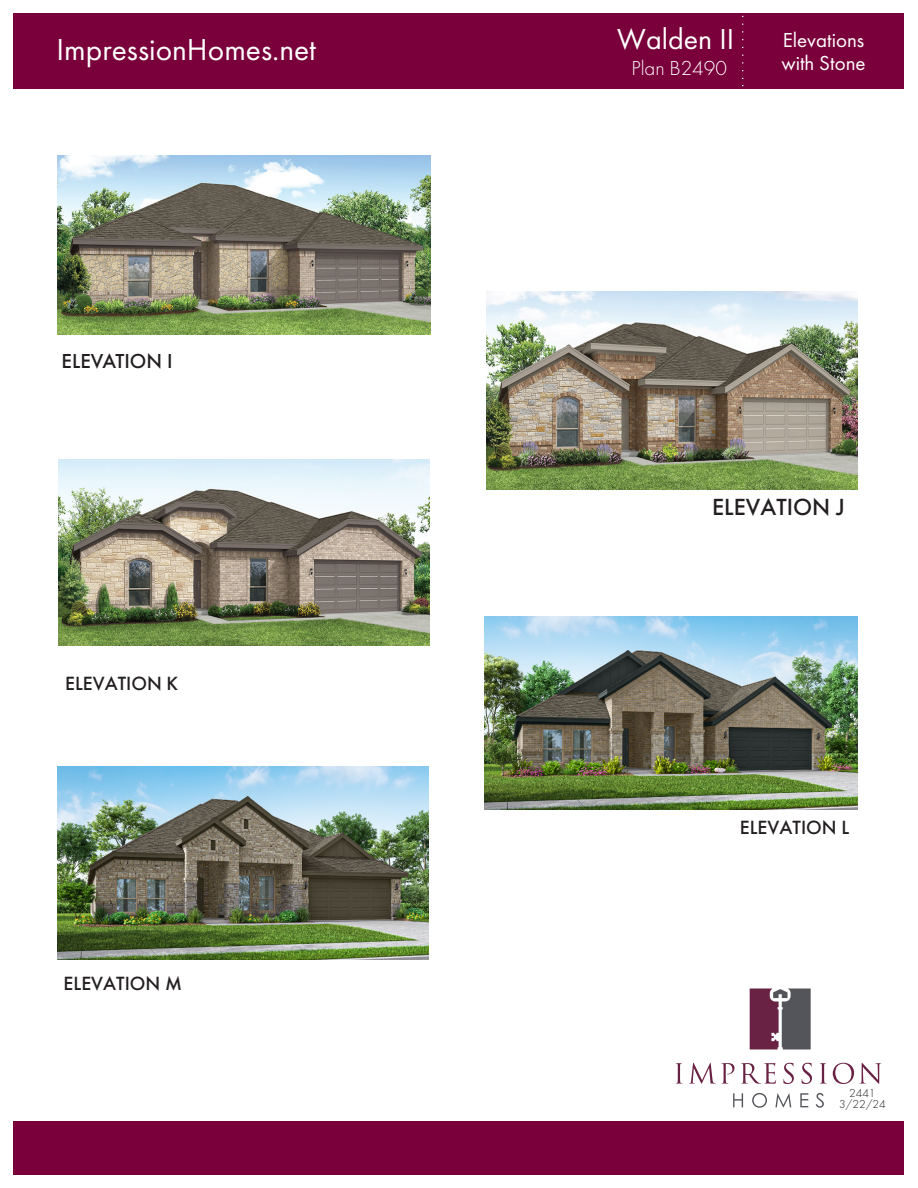
<style>
.page{position:relative;width:918px;height:1188px;background:#fff}
.page>*{position:absolute;margin:0;border:0;box-sizing:border-box;transform-origin:0 0}
.t1{font:31.5px "Futura PT";color:#fff}
.t2{font:30px "Futura PT";color:#fff}
.t3{font:500 24.3px "Futura PT";color:#231f20}
.t4{font:21px/22.5px "Futura PT";color:#fff}
.t5{font:500 21px "Futura PT";color:#231f20}
.t6{font:300 21px "Futura PT";color:#fff}
.t7{font:500 19.8px "Futura PT";color:#231f20}
.t8{font:300 12px/11.2px "Futura PT";color:#231f20;text-align:center}
</style>
<div class="page">
<div style="left:14px;top:1121px;width:890px;height:54px;background:#7a003b"></div>
<svg style="left:733px;top:1093px;width:10px;height:14px"></svg>
<svg style="left:752px;top:1093px;width:15px;height:15px"></svg>
<svg style="left:775px;top:1093px;width:16px;height:14px"></svg>
<svg style="left:800px;top:1093px;width:8px;height:14px"></svg>
<svg style="left:816px;top:1093px;width:8px;height:15px"></svg>
<svg style="left:676px;top:1063px;width:7px;height:21px"></svg>
<svg style="left:689px;top:1063px;width:45px;height:21px"></svg>
<svg style="left:741px;top:1063px;width:35px;height:21px"></svg>
<svg style="left:783px;top:1063px;width:11px;height:21px"></svg>
<svg style="left:802px;top:1063px;width:10px;height:21px"></svg>
<svg style="left:820px;top:1063px;width:7px;height:21px"></svg>
<svg style="left:833px;top:1063px;width:48px;height:21px"></svg>
<svg style="left:750px;top:988px;width:61px;height:61px"></svg>
<div style="left:14px;top:14px;width:890px;height:75px;background:#7a003b"></div>
<img style="left:58px;top:155px;width:373px;height:180px">
<img style="left:487px;top:291px;width:370px;height:198px">
<img style="left:58px;top:459px;width:371px;height:187px">
<img style="left:485px;top:617px;width:373px;height:193px">
<img style="left:57px;top:766px;width:371px;height:193px">
<h2 class="t2" style="left:617px;top:21px;width:118px">Walden II</h2>
<p class="t6" style="left:631px;top:56px;width:97px">Plan B2490</p>
<h1 class="t1" style="left:57px;top:31px;width:261px">ImpressionHomes.net</h1>
<p class="t4" style="left:781px;top:29px;width:86px">Elevations with Stone</p>
<p class="t5" style="left:62px;top:348px;width:113px">ELEVATION I</p>
<p class="t7" style="left:65px;top:671px;width:115px">ELEVATION K</p>
<p class="t7" style="left:64px;top:972px;width:120px">ELEVATION M</p>
<p class="t3" style="left:712px;top:492px;width:134px">ELEVATION J</p>
<p class="t7" style="left:740px;top:816px;width:111px">ELEVATION L</p>
<p class="t8" style="left:839px;top:1087px;width:48px">2441<br>3/22/24</p>
</div>
